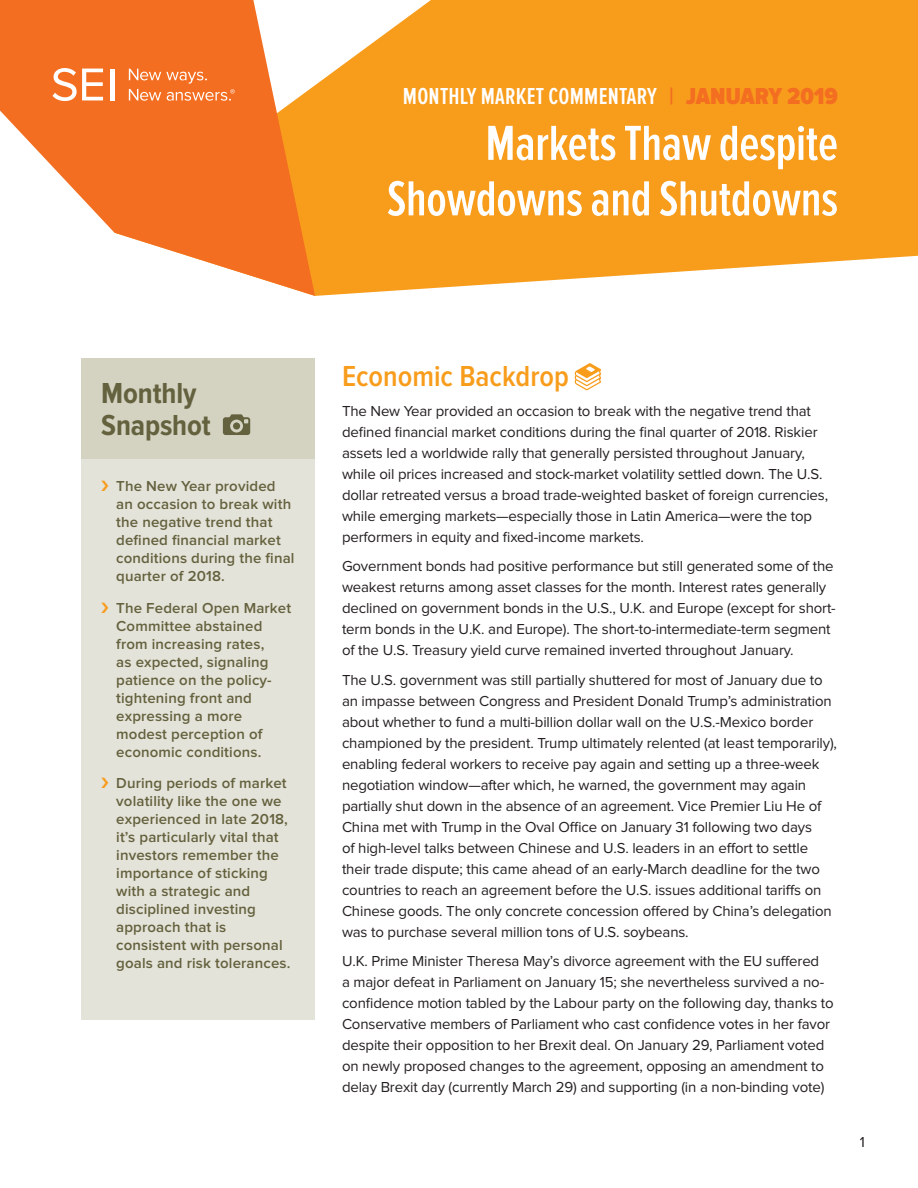
<style>
.page{position:relative;width:918px;height:1188px;background:#fff}
.page>*{position:absolute;margin:0;border:0;box-sizing:border-box;transform-origin:0 0}
.t1{font:600 51px/55.5px "Proxima Nova Ex Cn";letter-spacing:-.005em;color:#fff;text-align:right}
.Head_body{font:600 30px "Proxima Nova Cond";color:#f89c1c}
.Head_snapshot{font:700 30px/32.5px "Proxima Nova Cond";letter-spacing:-.005em;color:#64613e}
.t2{font:600 24px "Proxima Nova Ex Cn";letter-spacing:.01em;color:#fff}
.Body_Copy__10pt__R{font:15px/21px "Proxima Nova";letter-spacing:-.01em;color:#231f20}
.t3{font:600 15px/18px "Proxima Nova";letter-spacing:.01em;color:#64613e}
.s1{font-family:"Proxima Nova Cond";color:#f36e21}
.s2{font-family:"Proxima Nova Cond";font-weight:900;color:#f36e21}
</style>
<div class="page">
<svg style="left:315px;top:0;width:603px;height:296px;background:#f8a531"></svg>
<svg style="left:0;top:0;width:315px;height:296px;fill:#f36e21"></svg>
<div style="left:110px;top:69px;width:5px;height:31px;background:#fff"></div>
<svg style="left:53px;top:68px;width:50px;height:33px"></svg>
<svg style="left:129px;top:69px;width:106px;height:32px;background:#f48544"></svg>
<svg style="left:575px;top:363px;width:26px;height:27px"></svg>
<div style="left:81px;top:359px;width:234px;height:100px;background:#d4d3c2"></div>
<svg style="left:223px;top:414px;width:27px;height:21px"></svg>
<div style="left:81px;top:459px;width:234px;height:561px;background:#e4e3d9"></div>
<p class="t2" style="left:403px;top:83px;width:436px">MONTHLY MARKET COMMENTARY <span class="s1">|</span> <span class="s2">JANUARY 2019</span></p>
<p class="t1" style="left:387px;top:117px;width:452px">Markets Thaw despite<br>Showdowns and Shutdowns</p>
<p class="Head_snapshot" style="left:101px;top:377px;width:111px">Monthly<br>Snapshot</p>
<p class="t3" style="left:116px;top:478px;width:180px">The New Year provided an occasion to break with the negative trend that defined financial market conditions during the final quarter of 2018.</p>
<p class="t3" style="left:116px;top:599px;width:176px">The Federal Open Market<br>Committee abstained from increasing rates,<br>as expected, signaling patience on the policy&shy;tightening front and expressing a more modest perception of economic conditions.</p>
<p class="t3" style="left:116px;top:775px;width:176px">During periods of market volatility like the one we experienced in late 2018, it’s particularly vital that investors remember the importance of sticking with a strategic and disciplined investing approach that is consistent with personal goals and risk tolerances.</p>
<p class="Head_body" style="left:342px;top:359px;width:229px">Economic Backdrop</p>
<p class="Body_Copy__10pt__R" style="left:342px;top:401px;width:488px">The New Year provided an occasion to break with the negative trend that defined financial market conditions during the final quarter of 2018. Riskier assets led a worldwide rally that generally persisted throughout January, while oil prices increased and stock-market volatility settled down. The U.S. dollar retreated versus a broad trade-weighted basket of foreign currencies, while emerging markets—especially those in Latin America—were the top performers in equity and fixed-income markets.</p>
<p class="Body_Copy__10pt__R" style="left:342px;top:556px;width:495px">Government bonds had positive performance but still generated some of the weakest returns among asset classes for the month. Interest rates generally declined on government bonds in the U.S., U.K. and Europe (except for short&shy;term bonds in the U.K. and Europe). The short-to-intermediate-term segment of the U.S. Treasury yield curve remained inverted throughout January.</p>
<p class="Body_Copy__10pt__R" style="left:342px;top:670px;width:497px">The U.S. government was still partially shuttered for most of January due to an impasse between Congress and President Donald Trump’s administration about whether to fund a multi-billion dollar wall on the U.S.-Mexico border championed by the president. Trump ultimately relented (at least temporarily), enabling federal workers to receive pay again and setting up a three-week negotiation window—after which, he warned, the government may again partially shut down in the absence of an agreement. Vice Premier Liu He of China met with Trump in the Oval Office on January 31 following two days<br>of high-level talks between Chinese and U.S. leaders in an effort to settle their trade dispute; this came ahead of an early-March deadline for the two countries to reach an agreement before the U.S. issues additional tariffs on Chinese goods. The only concrete concession offered by China’s delegation was to purchase several million tons of U.S. soybeans.</p>
<p class="Body_Copy__10pt__R" style="left:342px;top:952px;width:493px">U.K. Prime Minister Theresa May’s divorce agreement with the EU suffered<br>a major defeat in Parliament on January 15; she nevertheless survived a no&shy;confidence motion tabled by the Labour party on the following day, thanks to Conservative members of Parliament who cast confidence votes in her favor despite their opposition to her Brexit deal. On January 29, Parliament voted on newly proposed changes to the agreement, opposing an amendment to delay Brexit day (currently March 29) and supporting (in a non-binding vote)</p>
<p class="Body_Copy__10pt__R" style="left:860px;top:1132px;width:7px">1</p>
</div>
